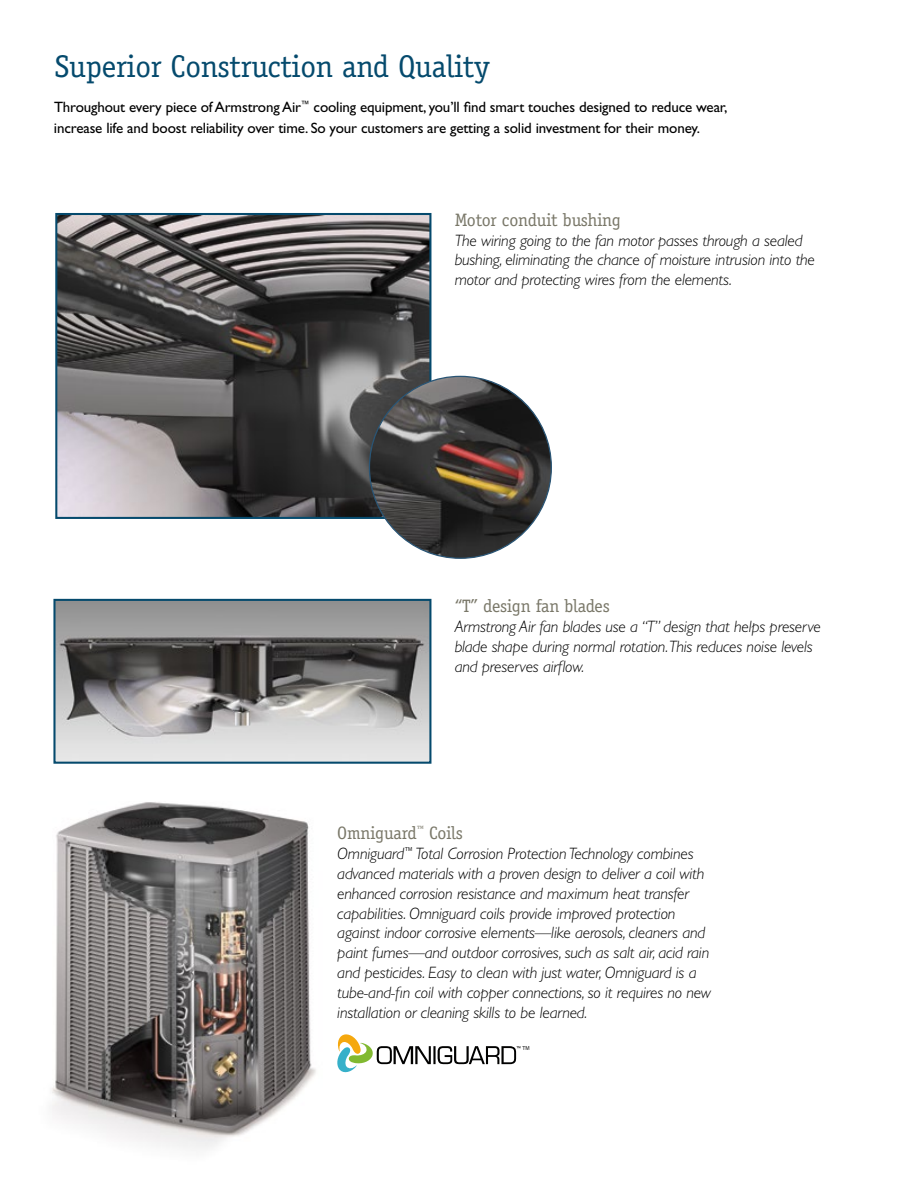
<style>
.page{position:relative;width:918px;height:1188px;background:#fff}
.page>*{position:absolute;margin:0;border:0;box-sizing:border-box;transform-origin:0 0}
.t1{font:31.5px "Officina Serif Std";letter-spacing:-.01em;color:#054a6d}
.t2{font:18px "Officina Serif Std";letter-spacing:-.01em;color:#797768}
.t3{font:italic 300 16.5px/19.8px "Gill Sans Std";letter-spacing:-.01em;color:#000}
.t4{font:15px/21px "Gill Sans Std";letter-spacing:-.01em;color:#000}
.t5{font:italic 300 9.6px "Gill Sans Std";color:#000}
</style>
<div class="page">
<svg style="left:55px;top:213px;width:377px;height:307px;background:#616061"></svg>
<svg style="left:53px;top:598px;width:379px;height:166px;background:#929394"></svg>
<img style="left:369px;top:376px;width:182px;height:182px;border-radius:91px">
<img style="left:52px;top:802px;width:295px;height:347px">
<svg style="left:337px;top:1034px;width:183px;height:38px"></svg>
<h1 class="t1" style="left:54px;top:48px;width:437px">Superior Construction and Quality</h1>
<p class="t4" style="left:54px;top:96px;width:675px">Throughout every piece of Armstrong Air<sup>™</sup> cooling equipment, you’ll find smart touches designed to reduce wear, increase life and boost reliability over time. So your customers are getting a solid investment for their money.</p>
<p class="t2" style="left:455px;top:209px;width:168px">Motor conduit bushing</p>
<p class="t3" style="left:455px;top:230px;width:362px">The wiring going to the fan motor passes through a sealed bushing, eliminating the chance of moisture intrusion into the motor and protecting wires from the elements.</p>
<p class="t2" style="left:455px;top:596px;width:157px">“T” design fan blades</p>
<p class="t3" style="left:455px;top:617px;width:368px">Armstrong Air fan blades use a “T” design that helps preserve blade shape during normal rotation.This reduces noise levels and preserves airflow.</p>
<p class="t2" style="left:337px;top:823px;width:127px">Omniguard<sup>™</sup> Coils</p>
<p class="t3" style="left:337px;top:844px;width:375px">Omniguard<sup>™</sup> Total Corrosion Protection Technology combines advanced materials with a proven design to deliver a coil with enhanced corrosion resistance and maximum heat transfer capabilities. Omniguard coils provide improved protection against indoor corrosive elements—like aerosols, cleaners and paint fumes—and outdoor corrosives, such as salt air, acid rain and pesticides. Easy to clean with just water, Omniguard is a tube-and-fin coil with copper connections, so it requires no new installation or cleaning skills to be learned.</p>
<p class="t5" style="left:522px;top:1044px;width:11px">™</p>
</div>
